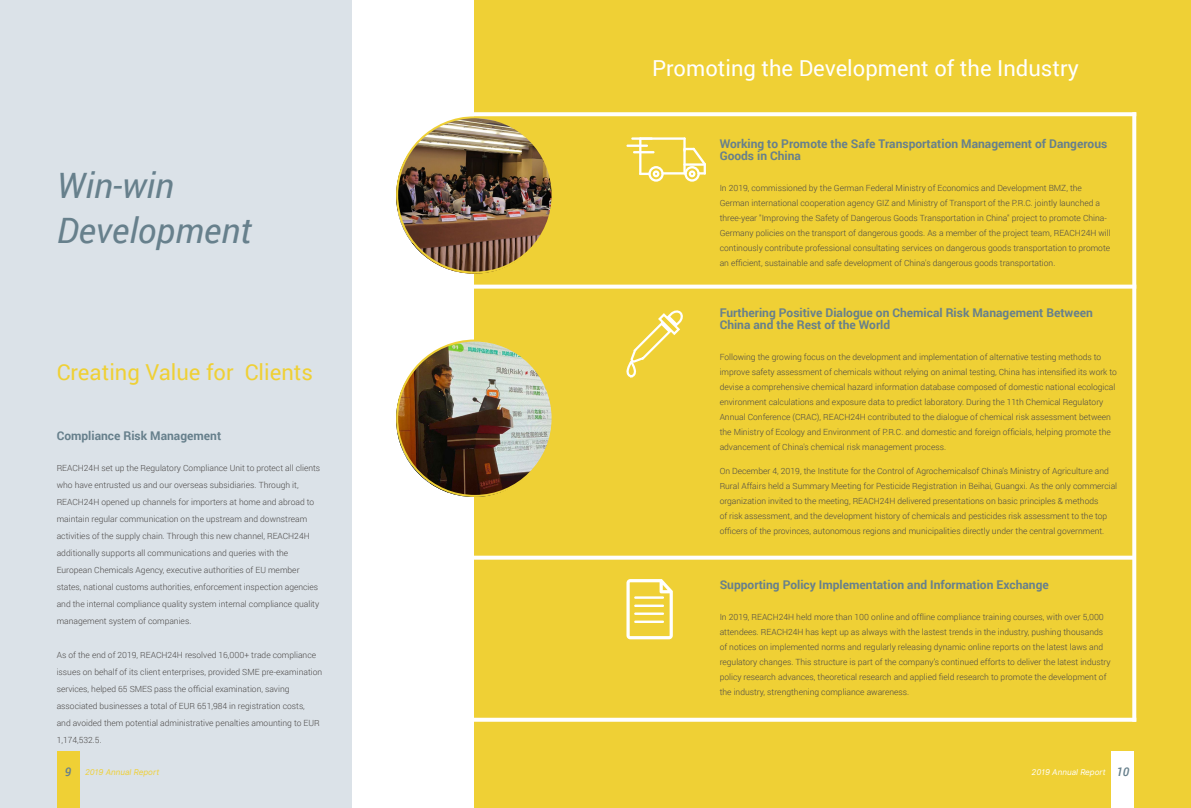
<style>
.page{position:relative;width:1191px;height:808px;background:#fff}
.page>*{position:absolute;margin:0;border:0;box-sizing:border-box;transform-origin:0 0}
.t1{font:italic 35px/45px "Roboto";color:#67808c}
.t2{font:22px "Roboto";color:#fff}
.t3{font:22px "Roboto";color:#efd035}
.t4{font:700 12px/12px "Roboto";color:#67808c}
.t5{font:300 8.5px/15px "Roboto";color:#4c4948}
.t6{font:italic 8px "Inter UI";color:#fff}
.t7{font:italic 8px "Inter UI";color:#efd035}
.s1{font-family:"Roboto";font-weight:500;font-size:12px;color:#67808c}
</style>
<div class="page">
<div style="left:475px;top:0;width:716px;height:808px;background:#efd035"></div>
<div style="left:0;top:0;width:351px;height:808px;background:#dbe2e8"></div>
<div style="left:57px;top:751px;width:22px;height:57px;background:#efd035"></div>
<div style="left:1111px;top:751px;width:23px;height:57px;background:#fff"></div>
<hr style="left:639px;top:137px;width:46px;height:3px;background:#fff">
<hr style="left:661px;top:172px;width:26px;height:3px;background:#fff">
<svg style="left:640px;top:166px;width:23px;height:16px"></svg>
<hr style="left:639px;top:137px;width:2px;height:38px;background:#fff">
<svg style="left:683px;top:137px;width:23px;height:45px"></svg>
<hr style="left:683px;top:163px;width:22px;height:3px;background:#fff">
<hr style="left:631px;top:137px;width:22px;height:3px;background:#fff">
<hr style="left:626px;top:145px;width:22px;height:2px;background:#fff">
<hr style="left:633px;top:151px;width:21px;height:2px;background:#fff">
<svg style="left:626px;top:310px;width:57px;height:68px"></svg>
<svg style="left:626px;top:579px;width:47px;height:60px"></svg>
<img style="left:397px;top:340px;width:155px;height:156px;border-radius:78px">
<img style="left:397px;top:117px;width:155px;height:156px;border-radius:78px">
<svg style="left:1132px;top:116px;width:4px;height:602px;background:#fdfbf0"></svg>
<svg style="left:474px;top:285px;width:662px;height:4px;background:#fdfaec"></svg>
<svg style="left:474px;top:112px;width:662px;height:4px;background:#fefcf3"></svg>
<svg style="left:474px;top:718px;width:662px;height:4px;background:#fefcf2"></svg>
<svg style="left:474px;top:556px;width:662px;height:4px;background:#fdfbee"></svg>
<h1 class="t1" style="left:57px;top:162px;width:197px">Win-win<br>Development</h1>
<h2 class="t3" style="left:57px;top:357px;width:258px">Creating Value for Clients</h2>
<h3 class="t4" style="left:57px;top:429px;width:166px">Compliance Risk Management</h3>
<p class="t5" style="left:57px;top:459px;width:265px;line-height:17px">REACH24H set up the Regulatory Compliance Unit to protect all clients who have entrusted us and our overseas subsidiaries. Through it, REACH24H opened up channels for importers at home and abroad to maintain regular communication on the upstream and downstream activities of the supply chain. Through this new channel, REACH24H additionally supports all communications and queries with the European Chemicals Agency, executive authorities of EU member states, national customs authorities, enforcement inspection agencies and the internal compliance quality system internal compliance quality management system of companies.</p>
<p class="t5" style="left:57px;top:646px;width:267px;line-height:17px">As of the end of 2019, REACH24H resolved 16,000+ trade compliance issues on behalf of its client enterprises, provided SME pre-examination services, helped 65 SMES pass the official examination, saving associated businesses a total of EUR 651,984 in registration costs,<br>and avoided them potential administrative penalties amounting to EUR 1,174,532.5.</p>
<h2 class="t2" style="left:652px;top:52px;width:428px">Promoting the Development of the Industry</h2>
<h3 class="t4" style="left:719px;top:137px;width:389px">Working to Promote the Safe Transportation Management of Dangerous<br>Goods in China</h3>
<p class="t5" style="left:719px;top:180px;width:392px">In 2019, commissioned by the German Federal Ministry of Economics and Development BMZ, the German international cooperation agency GIZ and Ministry of Transport of the P.R.C. jointly launched a three-year "Improving the Safety of Dangerous Goods Transportation in China" project to promote China-Germany policies on the transport of dangerous goods. As a member of the project team, REACH24H will continously contribute professional consultating services on dangerous goods transportation to promote an efficient, sustainable and safe development of China's dangerous goods transportation.</p>
<h3 class="t4" style="left:719px;top:306px;width:375px">Furthering Positive Dialogue on Chemical Risk Management Between<br>China and the Rest of the World</h3>
<p class="t5" style="left:719px;top:349px;width:399px">Following the growing focus on the development and implementation of alternative testing methods to improve safety assessment of chemicals without relying on animal testing, China has intensified its work to devise a comprehensive chemical hazard information database composed of domestic national ecological environment calculations and exposure data to predict laboratory. During the 11th Chemical Regulatory Annual Conference (CRAC), REACH24H contributed to the dialogue of chemical risk assessment between the Ministry of Ecology and Environment of P.R.C. and domestic and foreign officials, helping promote the advancement of China's chemical risk management process.</p>
<p class="t5" style="left:719px;top:463px;width:399px">On December 4, 2019, the Institute for the Control of Agrochemicalsof China’s Ministry of Agriculture and Rural Affairs held a Summary Meeting for Pesticide Registration in Beihai, Guangxi. As the only commercial organization invited to the meeting, REACH24H delivered presentations on basic principles &amp; methods<br>of risk assessment, and the development history of chemicals and pesticides risk assessment to the top officers of the provinces, autonomous regions and municipalities directly under the central government.</p>
<h3 class="t4" style="left:719px;top:579px;width:331px">Supporting Policy Implementation and Information Exchange</h3>
<p class="t5" style="left:719px;top:609px;width:392px">In 2019, REACH24H held more than 100 online and offline compliance training courses, with over 5,000 attendees. REACH24H has kept up as always with the lastest trends in the industry, pushing thousands of notices on implemented norms and regularly releasing dynamic online reports on the latest laws and regulatory changes. This structure is part of the company’s continued efforts to deliver the latest industry policy research advances, theoretical research and applied field research to promote the development of the industry, strengthening compliance awareness.</p>
<p class="t7" style="left:65px;top:766px;width:96px"><span class="s1">9</span> 2019 Annual Report</p>
<p class="t6" style="left:1031px;top:766px;width:99px">2019 Annual Report <span class="s1">10</span></p>
</div>
